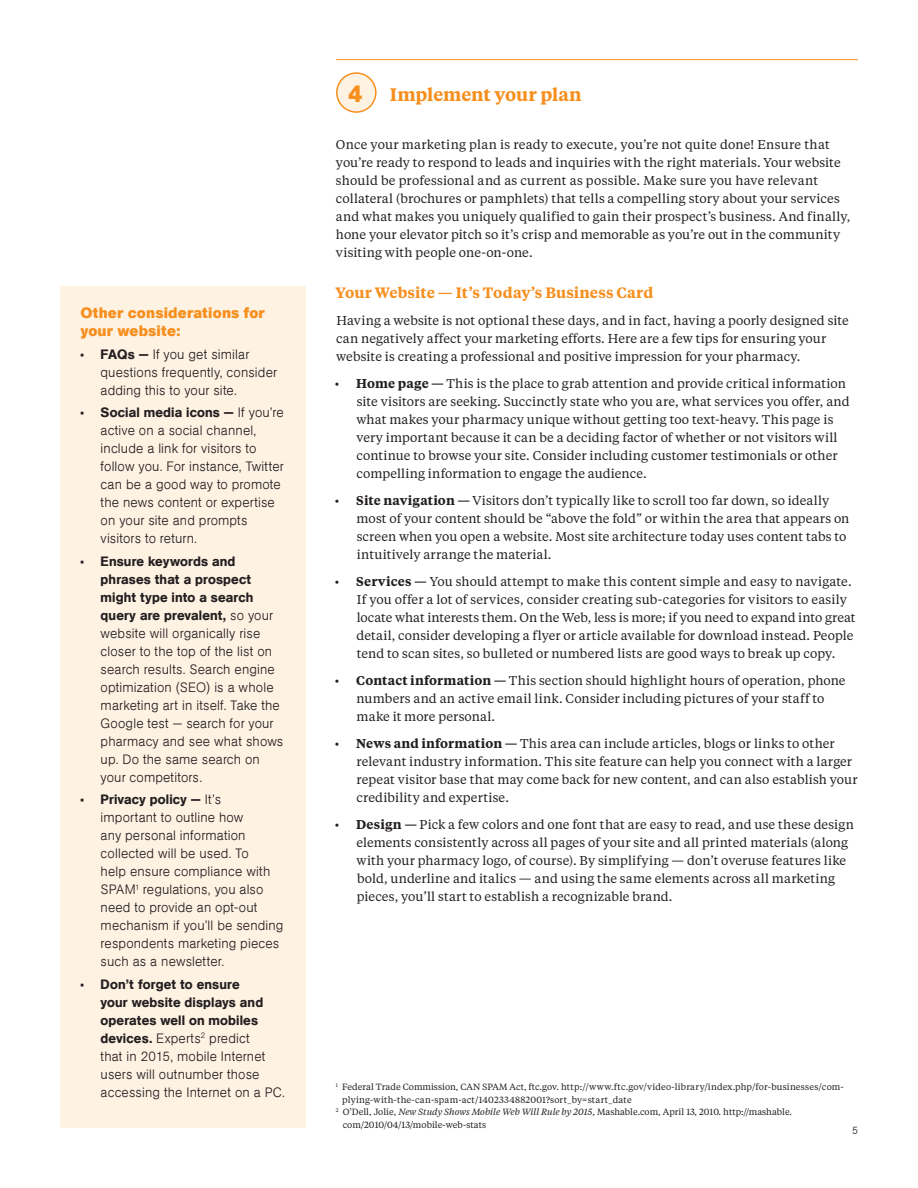
<style>
.page{position:relative;width:918px;height:1188px;background:#fff}
.page>*{position:absolute;margin:0;border:0;box-sizing:border-box;transform-origin:0 0}
.t1{font:700 24px "AG Book Pro";color:#f68f1e}
.t2{font:600 18px "Tiempos Text";letter-spacing:-.01em;color:#f68f1e}
.t3{font:600 15px "Tiempos Text";letter-spacing:.005em;color:#f68f1e}
.t4{font:700 15px/18px "AG Book Pro";letter-spacing:.01em;color:#f68f1e}
.t5{font:300 13.5px/18px "AG Book Pro";letter-spacing:.01em;color:#231f20}
.t6{font:12.75px/18px "Tiempos Text";letter-spacing:.01em;color:#231f20}
.t7{font:300 10.5px "AG Book Pro";color:#231f20}
.t8{font:9px "Tiempos Text";letter-spacing:.005em;color:#231f20}
.t9{font:9px "Tiempos Text";letter-spacing:.025em;color:#231f20}
.s1{font-weight:500}
.s2{font-weight:600}
.s3{font-style:italic}
</style>
<div class="page">
<hr style="left:336px;top:59px;width:522px;height:1px;background:#f68f1e">
<div style="left:337px;top:73px;width:39px;height:39px;background:#fef2e3;border-radius:50%"></div>
<div style="left:336px;top:72px;width:41px;height:41px;border:2px solid #f68f1e;border-radius:50%"></div>
<div style="left:60px;top:287px;width:246px;height:841px;background:#fef2e3"></div>
<p class="t4" style="left:80px;top:304px;width:186px">Other considerations for your website:</p>
<p class="t5" style="left:101px;top:345px;width:178px;text-indent:-20px"><span class="s1">• FAQs —</span> If you get similar questions frequently, consider adding this to your site.</p>
<p class="t5" style="left:101px;top:403px;width:185px;text-indent:-20px"><span class="s1">• Social media icons —</span> If you’re active on a social channel, include a link for visitors to follow you. For instance, Twitter can be a good way to promote the news content or expertise on your site and prompts visitors to return.</p>
<p class="t5" style="left:101px;top:552px;width:184px;text-indent:-20px"><span class="s1">• Ensure keywords and phrases that a prospect might type into a search query are prevalent,</span> so your website will organically rise closer to the top of the list on search results. Search engine optimization (SEO) is a whole marketing art in itself. Take the<br>Google test — search for your pharmacy and see what shows up. Do the same search on your competitors.</p>
<p class="t5" style="left:101px;top:790px;width:184px;text-indent:-20px"><span class="s1">• Privacy policy —</span> It’s<br>important to outline how<br>any personal information collected will be used. To<br>help ensure compliance with<br>SPAM<sup>1</sup> regulations, you also need to provide an opt-out mechanism if you’ll be sending respondents marketing pieces such as a newsletter.</p>
<p class="t5" style="left:101px;top:975px;width:186px;text-indent:-20px"><span class="s1">• Don’t forget to ensure<br>your website displays and operates well on mobiles devices.</span> Experts<sup>2</sup> predict<br>that in 2015, mobile Internet users will outnumber those accessing the Internet on a PC.</p>
<h1 class="t1" style="left:348px;top:78px;width:16px">4</h1>
<h2 class="t2" style="left:390px;top:82px;width:193px">Implement your plan</h2>
<p class="t6" style="left:336px;top:135px;width:516px">Once your marketing plan is ready to execute, you’re not quite done! Ensure that you’re ready to respond to leads and inquiries with the right materials. Your website should be professional and as current as possible. Make sure you have relevant collateral (brochures or pamphlets) that tells a compelling story about your services and what makes you uniquely qualified to gain their prospect’s business. And finally, hone your elevator pitch so it’s crisp and memorable as you’re out in the community visiting with people one-on-one.</p>
<p class="t3" style="left:336px;top:282px;width:319px">Your Website — It’s Today’s Business Card</p>
<p class="t6" style="left:336px;top:311px;width:514px">Having a website is not optional these days, and in fact, having a poorly designed site can negatively affect your marketing efforts. Here are a few tips for ensuring your website is creating a professional and positive impression for your pharmacy.</p>
<p class="t6" style="left:356px;top:374px;width:495px;text-indent:-22px">• <span class="s2">Home page —</span> This is the place to grab attention and provide critical information site visitors are seeking. Succinctly state who you are, what services you offer, and what makes your pharmacy unique without getting too text-heavy. This page is very important because it can be a deciding factor of whether or not visitors will continue to browse your site. Consider including customer testimonials or other compelling information to engage the audience.</p>
<p class="t6" style="left:356px;top:491px;width:495px;text-indent:-22px">• <span class="s2">Site navigation —</span> Visitors don’t typically like to scroll too far down, so ideally most of your content should be “above the fold” or within the area that appears on screen when you open a website. Most site architecture today uses content tabs to intuitively arrange the material.</p>
<p class="t6" style="left:357px;top:572px;width:501px;text-indent:-22px">• <span class="s2">Services —</span> You should attempt to make this content simple and easy to navigate.<br>If you offer a lot of services, consider creating sub-categories for visitors to easily locate what interests them. On the Web, less is more; if you need to expand into great detail, consider developing a flyer or article available for download instead. People tend to scan sites, so bulleted or numbered lists are good ways to break up copy.</p>
<p class="t6" style="left:357px;top:671px;width:491px;text-indent:-22px">• <span class="s2">Contact information —</span> This section should highlight hours of operation, phone numbers and an active email link. Consider including pictures of your staff to make it more personal.</p>
<p class="t6" style="left:357px;top:734px;width:503px;text-indent:-22px">• <span class="s2">News and information —</span> This area can include articles, blogs or links to other relevant industry information. This site feature can help you connect with a larger repeat visitor base that may come back for new content, and can also establish your credibility and expertise.</p>
<p class="t6" style="left:357px;top:815px;width:499px;text-indent:-22px">• <span class="s2">Design —</span> Pick a few colors and one font that are easy to read, and use these design elements consistently across all pages of your site and all printed materials (along with your pharmacy logo, of course). By simplifying — don’t overuse features like bold, underline and italics — and using the same elements across all marketing pieces, you’ll start to establish a recognizable brand.</p>
<p class="t8" style="left:336px;top:1081px;width:509px"><sup>1</sup> Federal Trade Commission, CAN SPAM Act, ftc.gov. http://www.ftc.gov/video-library/index.php/for-businesses/com-</p>
<p class="t9" style="left:342px;top:1093px;width:291px">plying-with-the-can-spam-act/1402334882001?sort_by=start_date</p>
<p class="t8" style="left:336px;top:1106px;width:458px"><sup>2</sup> O’Dell, Jolie, <span class="s3">New Study Shows Mobile Web Will Rule by 2015</span>, Mashable.com, April 13, 2010. http://mashable.</p>
<p class="t8" style="left:343px;top:1119px;width:145px">com/2010/04/13/mobile-web-stats</p>
<p class="t7" style="left:852px;top:1124px;width:7px">5</p>
</div>
